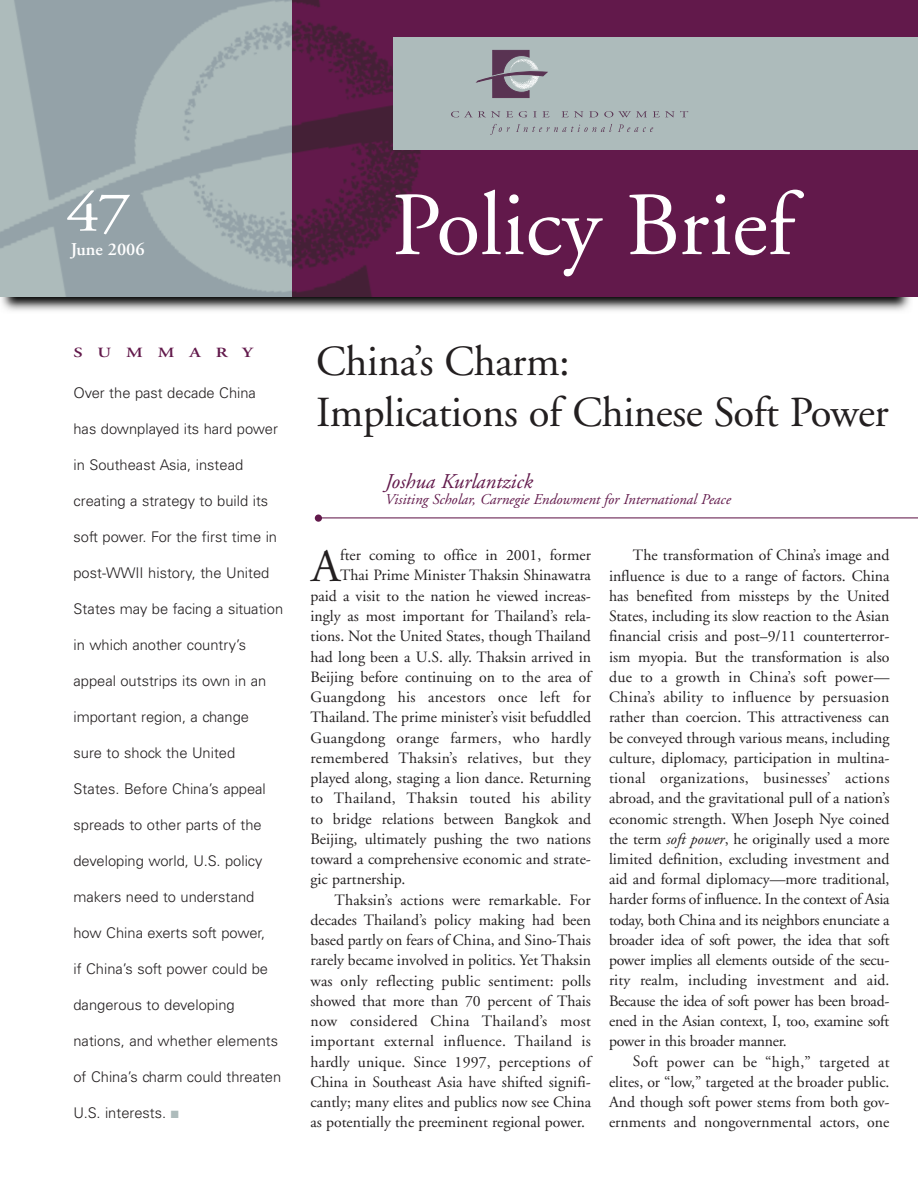
<style>
.page{position:relative;width:918px;height:1188px;background:#fff}
.page>*{position:absolute;margin:0;border:0;box-sizing:border-box;transform-origin:0 0}
.t1{font:57px "Adobe Garamond";color:#fff;scale:1.2 1}
.t2{font:46.2px "Adobe Garamond";color:#231f20}
.t3{font:42.75px/51px "Adobe Garamond";letter-spacing:-.01em;color:#231f20}
.t4{font:italic 21px "Adobe Garamond";color:#62194b}
.t5{font:600 18px "Adobe Garamond";color:#fff}
.t6{font:15.75px/20.2px "Adobe Garamond";color:#231f20;text-align:justify}
.t7{font:15.75px "Adobe Garamond";letter-spacing:.02em;color:#231f20}
.t8{font:italic 15px "Adobe Garamond";color:#62194b}
.t9{font:300 14.7px "Univers";color:#231f20}
.t10{font:600 14.1px "Adobe Garamond";letter-spacing:.815em;color:#62194b;scale:1.3 1}
.s1{color:#adbbbb}
.s2{font-style:italic}
</style>
<div class="page">
<img style="left:1px;top:297px;width:910px;height:14px">
<img style="left:0;top:0;width:293px;height:297px">
<div style="left:293px;top:0;width:625px;height:297px;background:#62194b"></div>
<img style="left:293px;top:0;width:202px;height:297px">
<div style="left:393px;top:37px;width:525px;height:113px;background:#adbbbb"></div>
<hr style="left:321px;top:517px;width:597px;height:1px;background:#62194b">
<div style="left:315px;top:514px;width:7px;height:8px;background:#62194b;border-radius:50%"></div>
<svg style="left:395px;top:190px;width:409px;height:86px"></svg>
<svg style="left:451px;top:111px;width:49px;height:6px"></svg>
<svg style="left:506px;top:111px;width:7px;height:6px"></svg>
<svg style="left:519px;top:111px;width:8px;height:6px"></svg>
<svg style="left:533px;top:111px;width:16px;height:6px"></svg>
<svg style="left:562px;top:111px;width:21px;height:6px"></svg>
<svg style="left:589px;top:111px;width:9px;height:6px"></svg>
<svg style="left:604px;top:111px;width:43px;height:6px"></svg>
<svg style="left:653px;top:111px;width:35px;height:6px"></svg>
<svg style="left:490px;top:124px;width:20px;height:11px"></svg>
<svg style="left:516px;top:124px;width:96px;height:8px"></svg>
<svg style="left:618px;top:124px;width:35px;height:8px"></svg>
<svg style="left:475px;top:50px;width:73px;height:48px"></svg>
<h1 class="t1" style="left:66px;top:190px;width:56px">47</h1>
<p class="t5" style="left:71px;top:242px;width:75px">June 2006</p>
<p class="t10" style="left:74px;top:347px;width:139px">SUMMARY</p>
<p class="t9" style="left:73px;top:387px;width:184px">Over the past decade China</p>
<p class="t9" style="left:73px;top:423px;width:206px">has downplayed its hard power</p>
<p class="t9" style="left:73px;top:459px;width:171px">in Southeast Asia, instead</p>
<p class="t9" style="left:73px;top:495px;width:196px">creating a strategy to build its</p>
<p class="t9" style="left:73px;top:531px;width:205px">soft power. For the first time in</p>
<p class="t9" style="left:73px;top:567px;width:197px">post-WWII history, the United</p>
<p class="t9" style="left:73px;top:603px;width:211px">States may be facing a situation</p>
<p class="t9" style="left:73px;top:639px;width:174px">in which another country’s</p>
<p class="t9" style="left:73px;top:675px;width:194px">appeal outstrips its own in an</p>
<p class="t9" style="left:73px;top:711px;width:177px">important region, a change</p>
<p class="t9" style="left:73px;top:747px;width:163px">sure to shock the United</p>
<p class="t9" style="left:73px;top:783px;width:194px">States. Before China’s appeal</p>
<p class="t9" style="left:73px;top:819px;width:190px">spreads to other parts of the</p>
<p class="t9" style="left:73px;top:855px;width:191px">developing world, U.S. policy</p>
<p class="t9" style="left:73px;top:891px;width:182px">makers need to understand</p>
<p class="t9" style="left:73px;top:927px;width:193px">how China exerts soft power,</p>
<p class="t9" style="left:73px;top:963px;width:196px">if China’s soft power could be</p>
<p class="t9" style="left:73px;top:999px;width:163px">dangerous to developing</p>
<p class="t9" style="left:73px;top:1035px;width:206px">nations, and whether elements</p>
<p class="t9" style="left:73px;top:1071px;width:209px">of China’s charm could threaten</p>
<p class="t9" style="left:73px;top:1107px;width:107px">U.S. interests. <span class="s1">■</span></p>
<h3 class="t3" style="left:316px;top:340px;width:574px">China’s Charm:<br>Implications of Chinese Soft Power</h3>
<h3 class="t4" style="left:385px;top:473px;width:149px">Joshua Kurlantzick</h3>
<p class="t8" style="left:385px;top:494px;width:347px">Visiting Scholar, Carnegie Endowment for International Peace</p>
<h2 class="t2" style="left:311px;top:547px;width:30px">A</h2>
<p class="t6" style="left:340px;top:547px;width:252px">fter coming to office in 2001, former</p>
<p class="t6" style="left:340px;top:567px;width:252px">Thai Prime Minister Thaksin Shinawatra</p>
<p class="t6" style="left:310px;top:587px;width:282px">paid a visit to the nation he viewed increas-</p>
<p class="t6" style="left:310px;top:607px;width:282px">ingly as most important for Thailand’s rela-</p>
<p class="t6" style="left:311px;top:628px;width:282px">tions. Not the United States, though Thailand</p>
<p class="t6" style="left:310px;top:648px;width:282px">had long been a U.S. ally. Thaksin arrived in</p>
<p class="t6" style="left:310px;top:668px;width:282px">Beijing before continuing on to the area of</p>
<p class="t7" style="left:311px;top:691px;width:282px">Guangdong his ancestors once left for</p>
<p class="t6" style="left:311px;top:709px;width:282px">Thailand. The prime minister’s visit befuddled</p>
<p class="t7" style="left:311px;top:731px;width:282px">Guangdong orange farmers, who hardly</p>
<p class="t7" style="left:311px;top:751px;width:282px">remembered Thaksin’s relatives, but they</p>
<p class="t6" style="left:311px;top:769px;width:282px">played along, staging a lion dance. Returning</p>
<p class="t7" style="left:311px;top:792px;width:282px">to Thailand, Thaksin touted his ability</p>
<p class="t6" style="left:311px;top:810px;width:282px">to bridge relations between Bangkok and</p>
<p class="t6" style="left:311px;top:830px;width:282px">Beijing, ultimately pushing the two nations</p>
<p class="t6" style="left:311px;top:850px;width:282px">toward a comprehensive economic and strate-</p>
<p class="t6" style="left:311px;top:871px;width:96px">gic partnership.</p>
<p class="t6" style="left:334px;top:891px;width:258px">Thaksin’s actions were remarkable. For</p>
<p class="t6" style="left:311px;top:911px;width:282px">decades Thailand’s policy making had been</p>
<p class="t6" style="left:311px;top:931px;width:282px">based partly on fears of China, and Sino-Thais</p>
<p class="t6" style="left:311px;top:952px;width:282px">rarely became involved in politics. Yet Thaksin</p>
<p class="t6" style="left:311px;top:972px;width:282px">was only reflecting public sentiment: polls</p>
<p class="t6" style="left:311px;top:992px;width:282px">showed that more than 70 percent of Thais</p>
<p class="t7" style="left:311px;top:1015px;width:282px">now considered China Thailand’s most</p>
<p class="t7" style="left:311px;top:1035px;width:282px">important external influence. Thailand is</p>
<p class="t6" style="left:311px;top:1053px;width:282px">hardly unique. Since 1997, perceptions of</p>
<p class="t6" style="left:311px;top:1073px;width:282px">China in Southeast Asia have shifted signifi-</p>
<p class="t6" style="left:311px;top:1093px;width:282px">cantly; many elites and publics now see China</p>
<p class="t6" style="left:311px;top:1114px;width:276px">as potentially the preeminent regional power.</p>
<p class="t6" style="left:609px;top:547px;width:282px;text-indent:24px">The transformation of China’s image and influence is due to a range of factors. China has benefited from missteps by the United States, including its slow reaction to the Asian financial crisis and post–9/11 counterterror&shy;ism myopia. But the transformation is also due to a growth in China’s soft power— China’s ability to influence by persuasion rather than coercion. This attractiveness can be conveyed through various means, including culture, diplomacy, participation in multina&shy;tional organizations, businesses’ actions abroad, and the gravitational pull of a nation’s economic strength. When Joseph Nye coined the term <span class="s2">soft power</span>, he originally used a more limited definition, excluding investment and aid and formal diplomacy—more traditional, harder forms of influence. In the context of Asia today, both China and its neighbors enunciate a broader idea of soft power, the idea that soft power implies all elements outside of the secu&shy;rity realm, including investment and aid.<br>Because the idea of soft power has been broad&shy;ened in the Asian context, I, too, examine soft power in this broader manner.</p>
<p class="t6" style="left:609px;top:1053px;width:282px;text-indent:24px">Soft power can be “high,” targeted at elites, or “low,” targeted at the broader public.<br>And though soft power stems from both gov&shy;ernments and nongovernmental actors, one</p>
</div>
